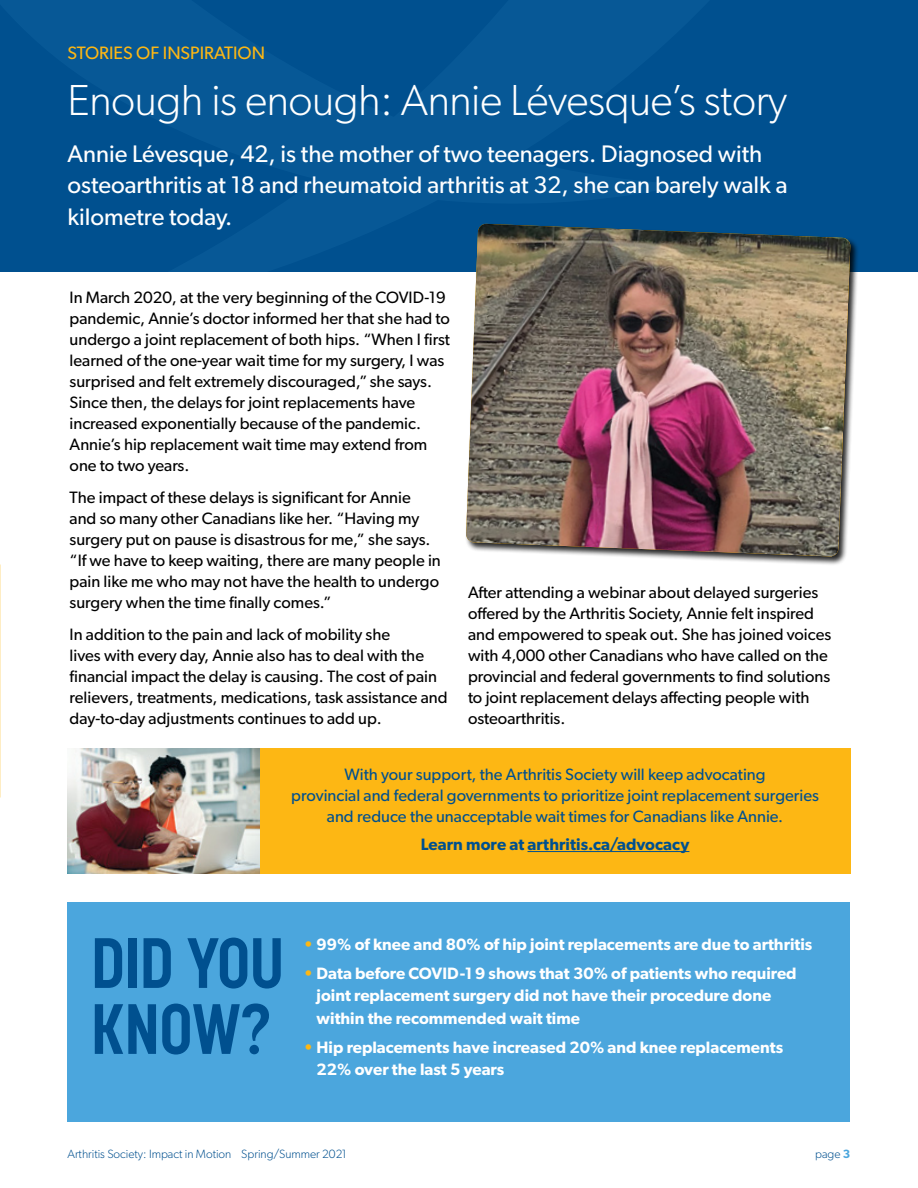
<style>
.page{position:relative;width:918px;height:1188px;background:#fff}
.page>*{position:absolute;margin:0;border:0;box-sizing:border-box;transform-origin:0 0}
.t1{font:700 70.5px/66px "Korolev Condensed";letter-spacing:-.015em;color:#00508f}
.t2{font:300 43.5px "Gibson";letter-spacing:-.01em;color:#fff}
.t3{font:24px/31.5px "Gibson";color:#fff}
.t4{font:18px "Gibson";color:#fdb714}
.t5{font:16.5px/21px "Gibson";color:#000}
.t6{font:600 16.5px/22.5px "Gibson";color:#fff}
.t7{font:16.5px/21px "Gibson";color:#00508f;text-align:center}
.t8{font:600 16.5px "Gibson";letter-spacing:.005em;color:#00508f}
.t9{font:300 12px "Gibson";color:#00508f}
.s1{color:#fdb714}
.s2{font-weight:600;color:#4ba6dd}
</style>
<div class="page">
<div style="left:0;top:0;width:61px;height:268px;background:#00508f"></div>
<div style="left:61px;top:0;width:857px;height:271px;background:#00508f"></div>
<div style="left:465px;top:222px;width:394px;height:344px;background:#000;opacity:.85"></div>
<img style="left:466px;top:224px;width:384px;height:333px">
<div style="left:201px;top:748px;width:649px;height:125px;background:#fdb714"></div>
<img style="left:68px;top:748px;width:192px;height:125px">
<div style="left:68px;top:902px;width:782px;height:220px;background:#4ba6dd"></div>
<hr style="left:528px;top:851px;width:161px;height:1px;background:#00508f">
<p class="t4" style="left:68px;top:42px;width:199px">STORIES OF INSPIRATION</p>
<h2 class="t2" style="left:68px;top:74px;width:721px">Enough is enough: Annie Lévesque’s story</h2>
<h3 class="t3" style="left:68px;top:137px;width:722px">Annie Lévesque, 42, is the mother of two teenagers. Diagnosed with osteoarthritis at 18 and rheumatoid arthritis at 32, she can barely walk a kilometre today.</h3>
<p class="t5" style="left:70px;top:287px;width:382px">In March 2020, at the very beginning of the COVID-19 pandemic, Annie’s doctor informed her that she had to undergo a joint replacement of both hips. “When I first learned of the one-year wait time for my surgery, I was surprised and felt extremely discouraged,” she says.<br>Since then, the delays for joint replacements have increased exponentially because of the pandemic.<br>Annie’s hip replacement wait time may extend from one to two years.</p>
<p class="t5" style="left:70px;top:487px;width:373px">The impact of these delays is significant for Annie and so many other Canadians like her. “Having my surgery put on pause is disastrous for me,” she says. “If we have to keep waiting, there are many people in pain like me who may not have the health to undergo surgery when the time finally comes.”</p>
<p class="t5" style="left:70px;top:623px;width:380px">In addition to the pain and lack of mobility she<br>lives with every day, Annie also has to deal with the financial impact the delay is causing. The cost of pain relievers, treatments, medications, task assistance and day-to-day adjustments continues to add up.</p>
<p class="t5" style="left:468px;top:581px;width:365px">After attending a webinar about delayed surgeries offered by the Arthritis Society, Annie felt inspired and empowered to speak out. She has joined voices with 4,000 other Canadians who have called on the provincial and federal governments to find solutions to joint replacement delays affecting people with osteoarthritis.</p>
<p class="t7" style="left:291px;top:764px;width:529px">With your support, the Arthritis Society will keep advocating<br>provincial and federal governments to prioritize joint replacement surgeries and reduce the unacceptable wait times for Canadians like Annie.</p>
<p class="t8" style="left:421px;top:834px;width:270px">Learn more at arthritis.ca/advocacy</p>
<h1 class="t1" style="left:91px;top:930px;width:195px">DID YOU<br>KNOW?</h1>
<p class="t6" style="left:303px;top:933px;width:510px"><span class="s1">•</span> 99% of knee and 80% of hip joint replacements are due to arthritis</p>
<p class="t6" style="left:317px;top:962px;width:481px;text-indent:-13px"><span class="s1">•</span> Data before COVID-1 9 shows that 30% of patients who required joint replacement surgery did not have their procedure done within the recommended wait time</p>
<p class="t6" style="left:317px;top:1036px;width:468px;text-indent:-13px"><span class="s1">•</span> Hip replacements have increased 20% and knee replacements<br>22% over the last 5 years</p>
<p class="t9" style="left:68px;top:1147px;width:281px">Arthritis Society: Impact in Motion Spring/Summer 2021</p>
<p class="t9" style="left:815px;top:1147px;width:37px">page <span class="s2">3</span></p>
</div>
